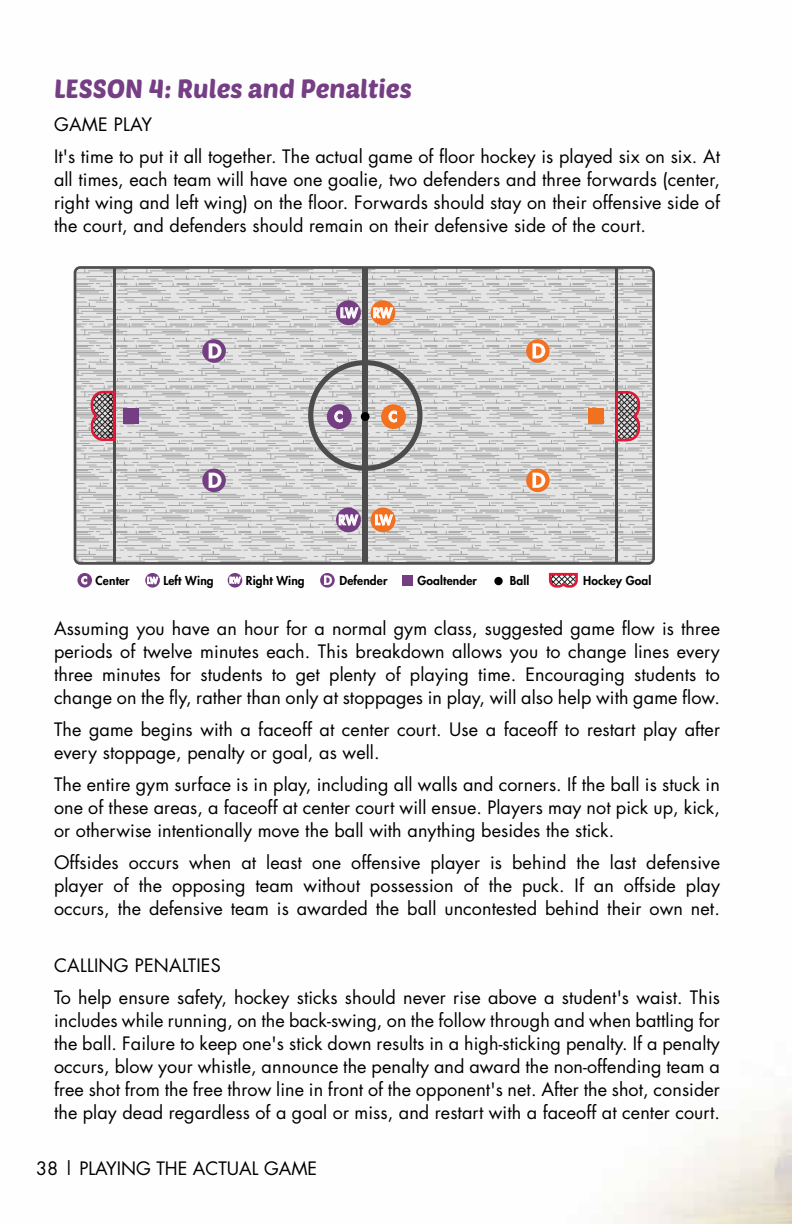
<style>
.page{position:relative;width:792px;height:1224px;background:#fff}
.page>*{position:absolute;margin:0;border:0;box-sizing:border-box;transform-origin:0 0}
.t1{font:26px "Poetsen One";color:#753e85}
.t2{font:18px/23px "Futura";letter-spacing:.005em;color:#000;text-align:justify}
.t3{font:800 13.8px "Futura";color:#fff}
.t4{font:800 13.2px "Futura";letter-spacing:.005em;color:#fff}
.t5{font:800 13.2px "Futura";letter-spacing:.005em;color:#fff;scale:.94 1}
.t6{font:800 12px "Futura";letter-spacing:.01em;color:#000}
.t7{font:800 8.6px "Futura";color:#fff;scale:.92 1}
.s1{font-size:9.4px;color:#fff}
</style>
<div class="page">
<img style="left:73px;top:271px;width:719px;height:953px">
<svg style="left:75px;top:267px;width:579px;height:296px;background:#d3d2d2"></svg>
<div style="left:74px;top:266px;width:581px;height:299px;border:3px solid #4d4d4d;border-radius:5px"></div>
<div style="left:362px;top:267px;width:6px;height:296px;background:#4d4d4d"></div>
<hr style="left:113px;top:267px;width:2px;height:296px;background:#4d4d4d">
<hr style="left:615px;top:267px;width:3px;height:296px;background:#4d4d4d">
<div style="left:308px;top:360px;width:115px;height:111px;border:5px solid #4d4d4d;border-radius:50%"></div>
<svg style="left:614px;top:390px;width:27px;height:53px"></svg>
<svg style="left:89px;top:389px;width:28px;height:53px"></svg>
<svg style="left:548px;top:572px;width:31px;height:17px"></svg>
<div style="left:494px;top:577px;width:9px;height:8px;background:#000;border-radius:50%"></div>
<svg style="left:320px;top:573px;width:15px;height:15px"></svg>
<svg style="left:324px;top:575px;width:8px;height:10px"></svg>
<svg style="left:77px;top:573px;width:15px;height:15px"></svg>
<svg style="left:81px;top:576px;width:6px;height:8px"></svg>
<svg style="left:145px;top:573px;width:15px;height:15px"></svg>
<svg style="left:147px;top:576px;width:11px;height:9px"></svg>
<svg style="left:228px;top:573px;width:14px;height:15px"></svg>
<svg style="left:230px;top:577px;width:11px;height:7px"></svg>
<div style="left:403px;top:575px;width:10px;height:10px;background:#753e83"></div>
<div style="left:124px;top:408px;width:15px;height:15px;background:#753e83"></div>
<div style="left:588px;top:408px;width:16px;height:15px;background:#f27121"></div>
<svg style="left:360px;top:412px;width:10px;height:10px"></svg>
<svg style="left:202px;top:469px;width:24px;height:23px"></svg>
<svg style="left:209px;top:473px;width:12px;height:15px"></svg>
<svg style="left:202px;top:339px;width:24px;height:24px"></svg>
<svg style="left:209px;top:343px;width:12px;height:15px"></svg>
<div style="left:336px;top:300px;width:25px;height:25px;background:#753e83;border-radius:50%"></div>
<svg style="left:341px;top:307px;width:18px;height:11px"></svg>
<svg style="left:336px;top:508px;width:25px;height:24px"></svg>
<svg style="left:339px;top:514px;width:20px;height:11px"></svg>
<div style="left:327px;top:404px;width:25px;height:25px;background:#753e83;border-radius:50%"></div>
<svg style="left:334px;top:411px;width:9px;height:11px"></svg>
<div style="left:526px;top:469px;width:24px;height:23px;background:#f27121;border-radius:50%"></div>
<svg style="left:532px;top:473px;width:13px;height:15px"></svg>
<svg style="left:526px;top:339px;width:24px;height:24px"></svg>
<svg style="left:532px;top:343px;width:13px;height:15px"></svg>
<div style="left:371px;top:508px;width:24px;height:24px;background:#f27121;border-radius:50%"></div>
<svg style="left:375px;top:514px;width:18px;height:11px"></svg>
<div style="left:371px;top:300px;width:24px;height:25px;background:#f27121;border-radius:50%"></div>
<svg style="left:373px;top:307px;width:20px;height:11px"></svg>
<div style="left:381px;top:404px;width:25px;height:25px;background:#f27121;border-radius:50%"></div>
<svg style="left:389px;top:411px;width:8px;height:11px"></svg>
<h1 class="t1" style="left:54px;top:72px;width:359px">LESSON 4: Rules and Penalties</h1>
<p class="t2" style="left:54px;top:108px;width:668px;line-height:32px">GAME PLAY<br>It's time to put it all together. The actual game of floor hockey is played six on six. At</p>
<p class="t2" style="left:54px;top:168px;width:668px">all times, each team will have one goalie, two defenders and three forwards (center, right wing and left wing) on the floor. Forwards should stay on their offensive side of the court, and defenders should remain on their defensive side of the court.</p>
<p class="t4" style="left:340px;top:304px;width:19px">LW</p>
<p class="t5" style="left:373px;top:304px;width:22px">RW</p>
<p class="t3" style="left:335px;top:407px;width:10px">C</p>
<p class="t3" style="left:389px;top:407px;width:10px">C</p>
<p class="t5" style="left:339px;top:511px;width:22px">RW</p>
<p class="t4" style="left:375px;top:511px;width:19px">LW</p>
<p class="t6" style="left:81px;top:573px;width:50px"><span class="s1">C</span> Center</p>
<p class="t6" style="left:163px;top:573px;width:52px">Left Wing</p>
<p class="t6" style="left:339px;top:573px;width:50px">Defender</p>
<p class="t6" style="left:510px;top:573px;width:21px">Ball</p>
<p class="t6" style="left:583px;top:573px;width:70px">Hockey Goal</p>
<p class="t7" style="left:147px;top:575px;width:13px">LW</p>
<p class="t6" style="left:229px;top:573px;width:77px"><sup>RW</sup> Right Wing</p>
<p class="t6" style="left:418px;top:573px;width:61px">Goaltender</p>
<p class="t2" style="left:54px;top:616px;width:668px">Assuming you have an hour for a normal gym class, suggested game flow is three periods of twelve minutes each. This breakdown allows you to change lines every three minutes for students to get plenty of playing time. Encouraging students to change on the fly, rather than only at stoppages in play, will also help with game flow.</p>
<p class="t2" style="left:54px;top:717px;width:668px">The game begins with a faceoff at center court. Use a faceoff to restart play after every stoppage, penalty or goal, as well.</p>
<p class="t2" style="left:54px;top:772px;width:668px">The entire gym surface is in play, including all walls and corners. If the ball is stuck in one of these areas, a faceoff at center court will ensue. Players may not pick up, kick, or otherwise intentionally move the ball with anything besides the stick.</p>
<p class="t2" style="left:54px;top:850px;width:668px">Offsides occurs when at least one offensive player is behind the last defensive player of the opposing team without possession of the puck. If an offside play occurs, the defensive team is awarded the ball uncontested behind their own net.</p>
<p class="t2" style="left:54px;top:949px;width:668px;line-height:32px">CALLING PENALTIES<br>To help ensure safety, hockey sticks should never rise above a student's waist. This</p>
<p class="t2" style="left:54px;top:1008px;width:668px">includes while running, on the back-swing, on the follow through and when battling for the ball. Failure to keep one's stick down results in a high-sticking penalty. If a penalty occurs, blow your whistle, announce the penalty and award the non-offending team a free shot from the free throw line in front of the opponent's net. After the shot, consider the play dead regardless of a goal or miss, and restart with a faceoff at center court.</p>
<p class="t2" style="left:36px;top:1157px;width:283px">38 | PLAYING THE ACTUAL GAME</p>
</div>
